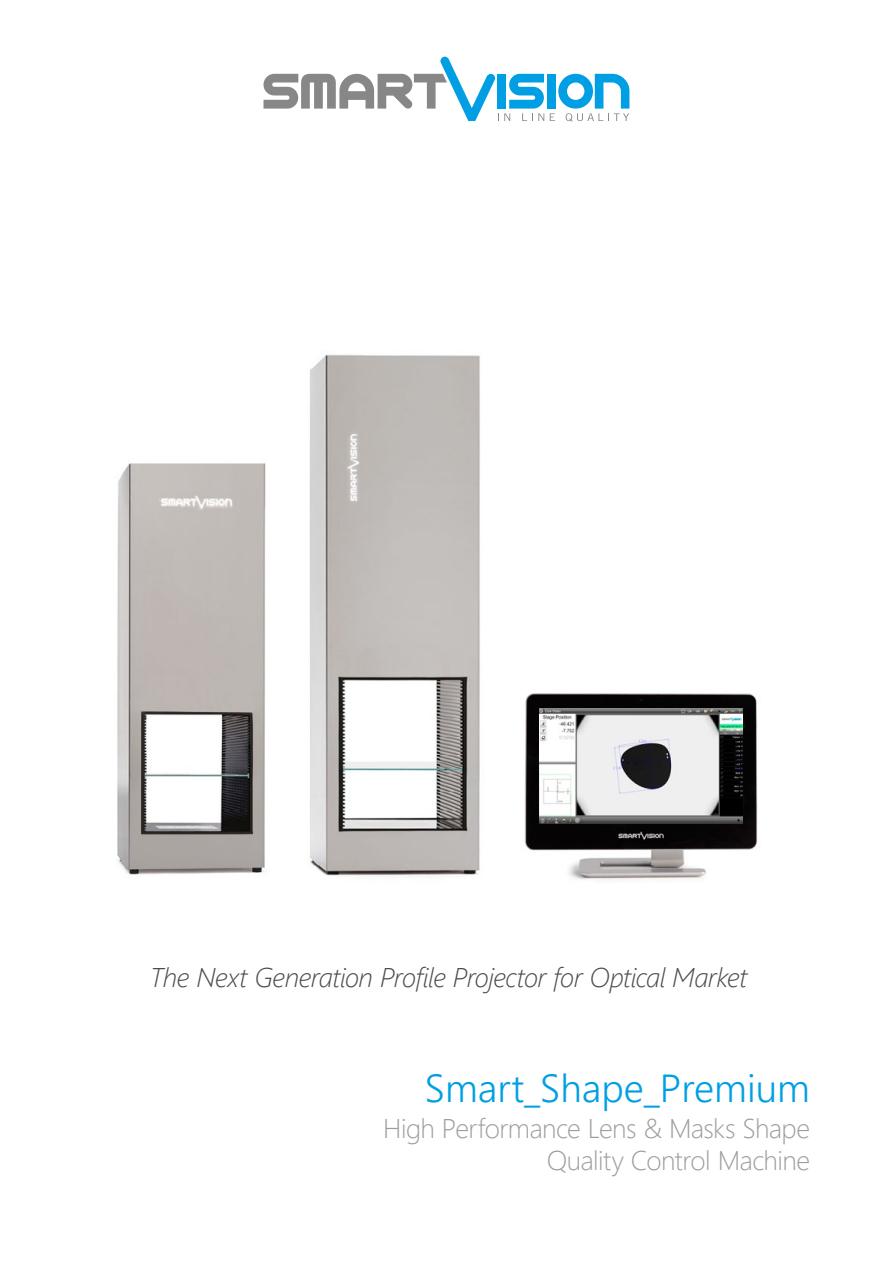
<style>
.page{position:relative;width:893px;height:1263px;background:#fff}
.page>*{position:absolute;margin:0;border:0;box-sizing:border-box;transform-origin:0 0}
.t1{font:300 39px "Segoe UI";color:#009fe3}
.t2{font:300 27px/31.5px "Segoe UI";letter-spacing:-.02em;color:#9d9d9c;text-align:right}
.t3{font:italic 300 27px "Segoe UI";letter-spacing:-.02em;color:#4a4a49}
</style>
<div class="page">
<img style="left:117px;top:354px;width:363px;height:523px">
<div style="left:547px;top:74px;width:9px;height:35px;background:#009fe3"></div>
<svg style="left:550px;top:74px;width:79px;height:48px"></svg>
<svg style="left:263px;top:57px;width:281px;height:64px"></svg>
<img style="left:524px;top:693px;width:234px;height:187px">
<img style="left:539px;top:708px;width:204px;height:115px">
<p class="t3" style="left:150px;top:952px;width:599px">The Next Generation Profile Projector for Optical Market</p>
<h1 class="t1" style="left:425px;top:1051px;width:387px">Smart_Shape_Premium</h1>
<p class="t2" style="left:383px;top:1110px;width:428px">High Performance Lens &amp; Masks Shape<br>Quality Control Machine</p>
</div>
